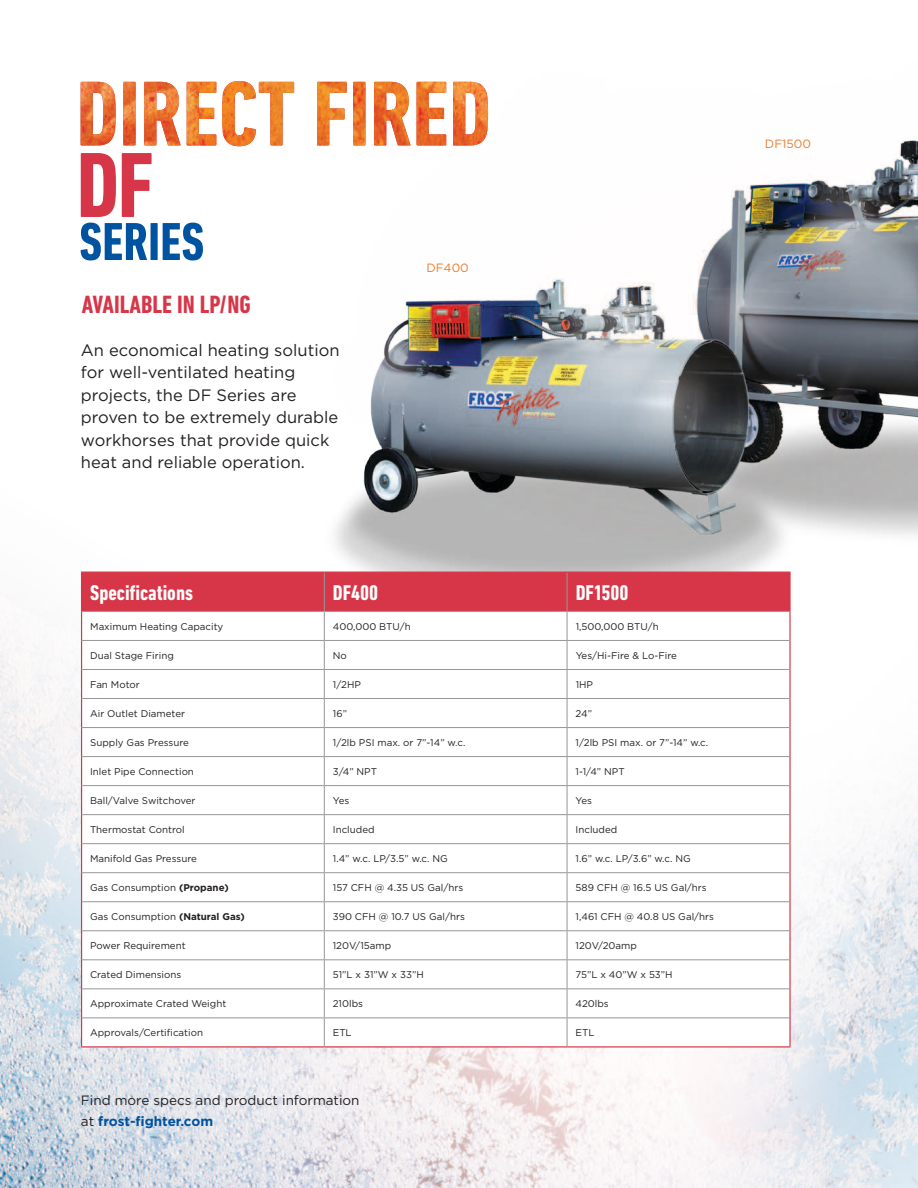
<style>
.page{position:relative;width:918px;height:1188px;background:#fff}
.page>*{position:absolute;margin:0;border:0;box-sizing:border-box;transform-origin:0 0}
.t1{font:700 condensed 94.05px "DIN Next LT Pro";color:#d73648}
.t2{font:700 condensed 25.5px "DIN Next LT Pro";color:#d73648}
.t3{font:700 condensed 21.75px "DIN Next LT Pro";color:#fff}
.t4{font:16.5px/22.5px "Gotham";color:#231f20}
.t5{font:13.5px/21px "Gotham";color:#231f20}
.t6{font:12px "Gotham";color:#ea7d2d}
.t7{font:9.75px "Gotham";color:#231f20}
.s1{font-weight:700}
.s2{font-weight:700;color:#0053a0}
</style>
<div class="page">
<img style="left:0;top:80px;width:918px;height:1108px">
<img style="left:320px;top:80px;width:598px;height:588px">
<svg style="left:81px;top:81px;width:106px;height:65px"></svg>
<img style="left:187px;top:81px;width:301px;height:65px">
<svg style="left:81px;top:223px;width:122px;height:37px"></svg>
<hr style="left:567px;top:572px;width:224px;height:1px;background:#d73648">
<hr style="left:789px;top:573px;width:2px;height:38px;background:#d73648">
<hr style="left:789px;top:611px;width:2px;height:29px;background:#d73648">
<hr style="left:789px;top:640px;width:2px;height:29px;background:#d73648">
<hr style="left:789px;top:669px;width:2px;height:30px;background:#d73648">
<hr style="left:789px;top:699px;width:2px;height:29px;background:#d73648">
<hr style="left:789px;top:728px;width:2px;height:29px;background:#d73648">
<hr style="left:789px;top:757px;width:2px;height:29px;background:#d73648">
<hr style="left:789px;top:786px;width:2px;height:29px;background:#d73648">
<hr style="left:789px;top:815px;width:2px;height:29px;background:#d73648">
<hr style="left:789px;top:844px;width:2px;height:29px;background:#d73648">
<hr style="left:789px;top:873px;width:2px;height:29px;background:#d73648">
<hr style="left:789px;top:902px;width:2px;height:29px;background:#d73648">
<hr style="left:789px;top:931px;width:2px;height:29px;background:#d73648">
<hr style="left:789px;top:960px;width:2px;height:29px;background:#d73648">
<hr style="left:789px;top:989px;width:2px;height:29px;background:#d73648">
<svg style="left:81px;top:572px;width:709px;height:474px"></svg>
<hr style="left:789px;top:1018px;width:2px;height:28px;background:#d73648">
<hr style="left:81px;top:1046px;width:243px;height:2px;background:#d73648">
<hr style="left:324px;top:1046px;width:243px;height:2px;background:#d73648">
<hr style="left:567px;top:1046px;width:224px;height:2px;background:#d73648">
<h1 class="t1" style="left:76px;top:132px;width:79px">DF</h1>
<h2 class="t2" style="left:82px;top:290px;width:171px">AVAILABLE IN LP/NG</h2>
<h3 class="t4" style="left:81px;top:339px;width:260px">An economical heating solution for well-ventilated heating projects, the DF Series are proven to be extremely durable workhorses that provide quick heat and reliable operation.</h3>
<p class="t6" style="left:426px;top:260px;width:44px">DF400</p>
<h3 class="t3" style="left:90px;top:580px;width:104px">Specifications</h3>
<h3 class="t3" style="left:333px;top:580px;width:47px">DF400</h3>
<h3 class="t3" style="left:576px;top:580px;width:54px">DF1500</h3>
<p class="t7" style="left:90px;top:620px;width:135px">Maximum Heating Capacity</p>
<p class="t7" style="left:333px;top:620px;width:79px">400,000 BTU/h</p>
<p class="t7" style="left:576px;top:620px;width:85px">1,500,000 BTU/h</p>
<p class="t7" style="left:90px;top:649px;width:85px">Dual Stage Firing</p>
<p class="t7" style="left:333px;top:649px;width:16px">No</p>
<p class="t7" style="left:576px;top:649px;width:103px">Yes/Hi-Fire &amp; Lo-Fire</p>
<p class="t7" style="left:90px;top:678px;width:51px">Fan Motor</p>
<p class="t7" style="left:333px;top:678px;width:30px">1/2HP</p>
<p class="t7" style="left:576px;top:678px;width:19px">1HP</p>
<p class="t7" style="left:90px;top:707px;width:96px">Air Outlet Diameter</p>
<p class="t7" style="left:333px;top:707px;width:16px">16”</p>
<p class="t7" style="left:576px;top:707px;width:18px">24”</p>
<p class="t7" style="left:90px;top:736px;width:100px">Supply Gas Pressure</p>
<p class="t7" style="left:333px;top:736px;width:134px">1/2lb PSI max. or 7”-14” w.c.</p>
<p class="t7" style="left:576px;top:736px;width:134px">1/2lb PSI max. or 7”-14” w.c.</p>
<p class="t7" style="left:90px;top:765px;width:105px">Inlet Pipe Connection</p>
<p class="t7" style="left:333px;top:765px;width:46px">3/4” NPT</p>
<p class="t7" style="left:576px;top:765px;width:51px">1-1/4” NPT</p>
<p class="t7" style="left:90px;top:794px;width:107px">Ball/Valve Switchover</p>
<p class="t7" style="left:333px;top:794px;width:18px">Yes</p>
<p class="t7" style="left:576px;top:794px;width:18px">Yes</p>
<p class="t7" style="left:90px;top:823px;width:96px">Thermostat Control</p>
<p class="t7" style="left:333px;top:823px;width:43px">Included</p>
<p class="t7" style="left:576px;top:823px;width:43px">Included</p>
<p class="t7" style="left:90px;top:852px;width:108px">Manifold Gas Pressure</p>
<p class="t7" style="left:333px;top:852px;width:117px">1.4” w.c. LP/3.5” w.c. NG</p>
<p class="t7" style="left:576px;top:852px;width:117px">1.6” w.c. LP/3.6” w.c. NG</p>
<p class="t7" style="left:90px;top:881px;width:140px">Gas Consumption <span class="s1">(Propane)</span></p>
<p class="t7" style="left:333px;top:881px;width:132px">157 CFH @ 4.35 US Gal/hrs</p>
<p class="t7" style="left:576px;top:881px;width:133px">589 CFH @ 16.5 US Gal/hrs</p>
<p class="t7" style="left:90px;top:911px;width:156px">Gas Consumption <span class="s1">(Natural Gas)</span></p>
<p class="t7" style="left:333px;top:911px;width:134px">390 CFH @ 10.7 US Gal/hrs</p>
<p class="t7" style="left:576px;top:911px;width:140px">1,461 CFH @ 40.8 US Gal/hrs</p>
<p class="t7" style="left:90px;top:940px;width:97px">Power Requirement</p>
<p class="t7" style="left:333px;top:940px;width:60px">120V/15amp</p>
<p class="t7" style="left:576px;top:940px;width:63px">120V/20amp</p>
<p class="t7" style="left:90px;top:969px;width:93px">Crated Dimensions</p>
<p class="t7" style="left:333px;top:969px;width:93px">51”L x 31”W x 33”H</p>
<p class="t7" style="left:576px;top:969px;width:99px">75”L x 40”W x 53”H</p>
<p class="t7" style="left:90px;top:998px;width:138px">Approximate Crated Weight</p>
<p class="t7" style="left:333px;top:998px;width:32px">210lbs</p>
<p class="t7" style="left:576px;top:998px;width:35px">420lbs</p>
<p class="t7" style="left:90px;top:1027px;width:114px">Approvals/Certification</p>
<p class="t7" style="left:333px;top:1027px;width:20px">ETL</p>
<p class="t7" style="left:576px;top:1027px;width:20px">ETL</p>
<h3 class="t5" style="left:81px;top:1089px;width:280px">Find more specs and product information at <span class="s2">frost-fighter.com</span></h3>
<p class="t6" style="left:765px;top:136px;width:48px">DF1500</p>
</div>
